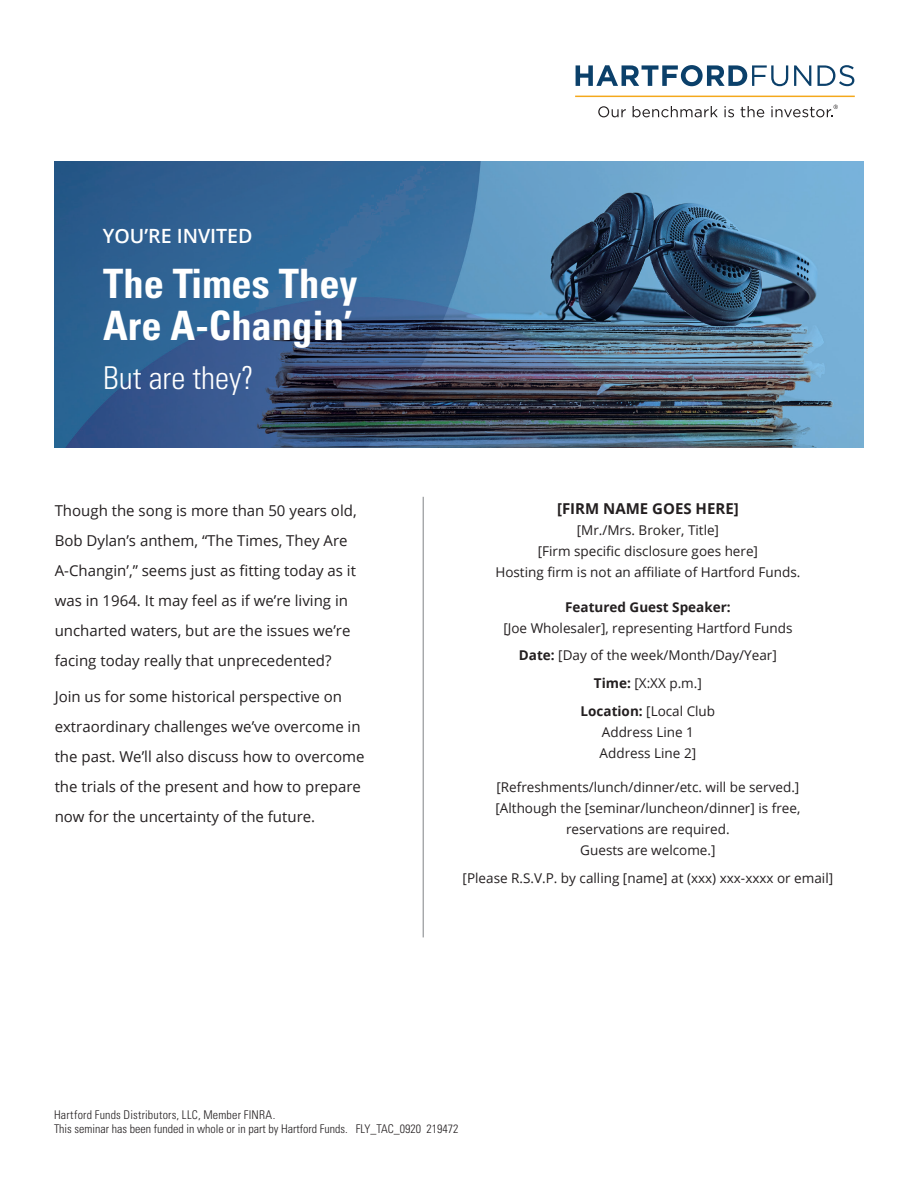
<style>
.page{position:relative;width:918px;height:1188px;background:#fff}
.page>*{position:absolute;margin:0;border:0;box-sizing:border-box;transform-origin:0 0}
.t1{font:700 condensed 40.5px/42px "Univers";color:#fff}
.t2{font:300 condensed 31.5px "Univers LT Std";color:#fff}
.t3{font:600 19.65px "Open Sans";color:#fff}
.t4{font:15px/30px "Open Sans";color:#231f20}
.t5{font:700 15px "Open Sans";color:#231f20}
.t6{font:13.5px "Open Sans";color:#231f20}
.t7{font:700 13.5px "Open Sans";color:#231f20}
.Body_copy{font:300 condensed 12px/14.2px "Univers LT Std";color:#231f20}
.s1{font-weight:700}
</style>
<div class="page">
<img style="left:55px;top:162px;width:809px;height:285px">
<hr style="left:423px;top:497px;width:1px;height:440px;background:#808285">
<svg style="left:576px;top:65px;width:212px;height:21px"></svg>
<svg style="left:794px;top:65px;width:17px;height:21px"></svg>
<svg style="left:818px;top:65px;width:36px;height:21px"></svg>
<hr style="left:575px;top:96px;width:280px;height:1px;background:#f4a81c">
<svg style="left:598px;top:106px;width:28px;height:11px"></svg>
<svg style="left:633px;top:106px;width:85px;height:11px"></svg>
<svg style="left:724px;top:106px;width:10px;height:11px"></svg>
<svg style="left:741px;top:106px;width:23px;height:11px"></svg>
<svg style="left:771px;top:105px;width:67px;height:12px"></svg>
<p class="t3" style="left:103px;top:222px;width:151px">YOU’RE INVITED</p>
<p class="t1" style="left:103px;top:262px;width:256px">The Times They<br>Are A-Changin’</p>
<p class="t2" style="left:103px;top:359px;width:152px">But are they?</p>
<p class="t4" style="left:55px;top:495px;width:303px">Though the song is more than 50 years old, Bob Dylan’s anthem, “The Times, They Are A-Changin’,” seems just as fitting today as it was in 1964. It may feel as if we’re living in uncharted waters, but are the issues we’re facing today really that unprecedented?</p>
<p class="t4" style="left:55px;top:682px;width:311px">Join us for some historical perspective on extraordinary challenges we’ve overcome in the past. We’ll also discuss how to overcome the trials of the present and how to prepare now for the uncertainty of the future.</p>
<p class="t5" style="left:557px;top:498px;width:183px">[FIRM NAME GOES HERE]</p>
<p class="t6" style="left:577px;top:521px;width:144px">[Mr./Mrs. Broker, Title]</p>
<p class="t6" style="left:538px;top:542px;width:222px">[Firm specific disclosure goes here]</p>
<p class="t6" style="left:495px;top:563px;width:307px">Hosting firm is not an affiliate of Hartford Funds.</p>
<p class="t7" style="left:565px;top:597px;width:167px">Featured Guest Speaker:</p>
<p class="t6" style="left:503px;top:619px;width:291px">[Joe Wholesaler], representing Hartford Funds</p>
<p class="t6" style="left:519px;top:646px;width:259px"><span class="s1">Date:</span> [Day of the week/Month/Day/Year]</p>
<p class="t6" style="left:594px;top:674px;width:109px"><span class="s1">Time:</span> [X:XX p.m.]</p>
<p class="t6" style="left:581px;top:702px;width:136px"><span class="s1">Location:</span> [Local Club</p>
<p class="t6" style="left:602px;top:723px;width:94px">Address Line 1</p>
<p class="t6" style="left:600px;top:744px;width:98px">Address Line 2]</p>
<p class="t6" style="left:496px;top:778px;width:304px">[Refreshments/lunch/dinner/etc. will be served.]</p>
<p class="t6" style="left:496px;top:799px;width:306px">[Although the [seminar/luncheon/dinner] is free,</p>
<p class="t6" style="left:566px;top:820px;width:165px">reservations are required.</p>
<p class="t6" style="left:580px;top:841px;width:137px">Guests are welcome.]</p>
<p class="t6" style="left:463px;top:869px;width:372px">[Please R.S.V.P. by calling [name] at (xxx) xxx-xxxx or email]</p>
<p class="Body_copy" style="left:54px;top:1107px;width:406px">Hartford Funds Distributors, LLC, Member FINRA.<br>This seminar has been funded in whole or in part by Hartford Funds. FLY_TAC_0920 219472</p>
</div>
